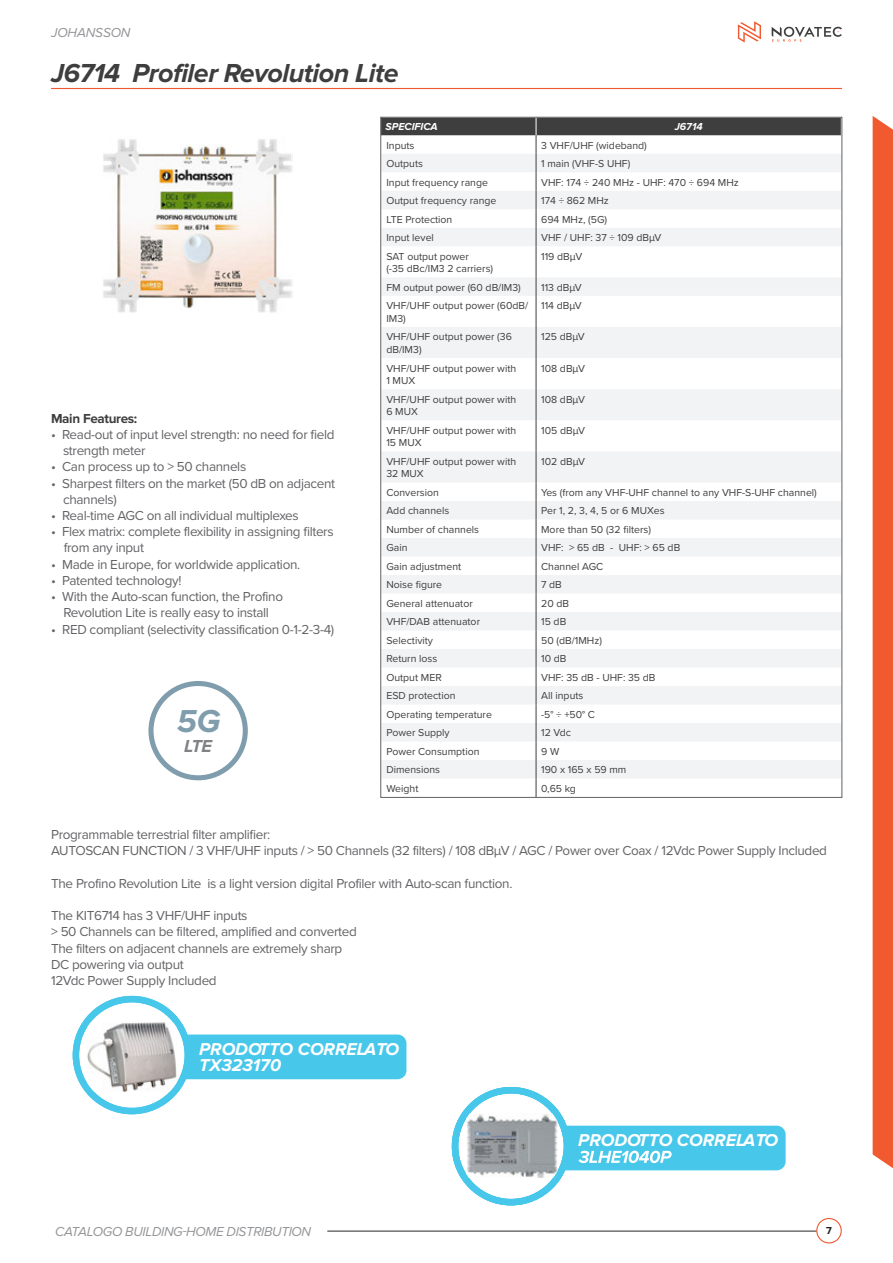
<style>
.page{position:relative;width:893px;height:1263px;background:#fff}
.page>*{position:absolute;margin:0;border:0;box-sizing:border-box;transform-origin:0 0}
.t1{font:italic 700 32.85px "Proxima Nova";color:#809dad}
.Article_18pt{font:italic 700 27px "Proxima Nova";letter-spacing:-.02em;color:#3e3e3f}
.Paragraph{font:italic 700 18px "Proxima Nova";color:#808285}
.t2{font:italic 700 17.85px/16.5px "Proxima Nova";color:#fff}
.Paragraph-2{font:13.5px "Proxima Nova";letter-spacing:-.025em;color:#636366}
.Category_9pt{font:italic 13.5px "Proxima Nova";letter-spacing:-.025em;color:#939598}
.Paragraph-3{font:700 13.5px "Proxima Nova";letter-spacing:-.025em;color:#3e3e3f}
.TAB_text{font:10.5px/12.6px "Proxima Nova";color:#3e3e3f}
.TAB_title{font:italic 700 10.5px "Proxima Nova";color:#fff}
.t3{font:700 10.5px "Proxima Nova";color:#231f20}
</style>
<div class="page">
<svg style="left:738px;top:21px;width:23px;height:22px"></svg>
<svg style="left:772px;top:27px;width:70px;height:15px"></svg>
<hr style="left:327px;top:1230px;width:490px;height:2px;background:#3e3e3f">
<div style="left:816px;top:1218px;width:26px;height:25px;border:1px solid #f1592f;border-radius:50%"></div>
<div style="left:873px;top:116px;width:20px;height:1052px;background:#f1592f"></div>
<div style="left:174px;top:1034px;width:232px;height:45px;background:#47c7ea;border-radius:9px"></div>
<svg style="left:76px;top:999px;width:112px;height:112px"></svg>
<img style="left:88px;top:1022px;width:88px;height:69px">
<div style="left:73px;top:996px;width:118px;height:118px;border:6px solid #47c7ea;border-radius:50%"></div>
<div style="left:553px;top:1126px;width:233px;height:44px;background:#47c7ea;border-radius:9px"></div>
<svg style="left:455px;top:1090px;width:112px;height:112px"></svg>
<img style="left:467px;top:1114px;width:91px;height:64px">
<div style="left:452px;top:1087px;width:118px;height:118px;border:6px solid #47c7ea;border-radius:50%"></div>
<svg style="left:578px;top:1151px;width:94px;height:12px"></svg>
<hr style="left:51px;top:88px;width:791px;height:1px;background:#f1592f">
<svg style="left:382px;top:277px;width:458px;height:501px;fill:#f2f3f4"></svg>
<svg style="left:382px;top:119px;width:458px;height:127px"></svg>
<hr style="left:536px;top:246px;width:1px;height:31px;background:#3e3e3f">
<svg style="left:536px;top:277px;width:1px;height:19px"></svg>
<hr style="left:536px;top:296px;width:1px;height:31px;background:#3e3e3f">
<hr style="left:536px;top:327px;width:1px;height:31px;background:#3e3e3f">
<hr style="left:536px;top:358px;width:1px;height:31px;background:#3e3e3f">
<hr style="left:536px;top:389px;width:1px;height:31px;background:#3e3e3f">
<hr style="left:536px;top:420px;width:1px;height:31px;background:#3e3e3f">
<hr style="left:536px;top:451px;width:1px;height:31px;background:#3e3e3f">
<svg style="left:536px;top:482px;width:1px;height:314px"></svg>
<svg style="left:148px;top:681px;width:100px;height:99px"></svg>
<img style="left:103px;top:139px;width:190px;height:174px">
<p class="Category_9pt" style="left:51px;top:25px;width:81px">JOHANSSON</p>
<p class="Article_18pt" style="left:51px;top:58px;width:349px">J6714 Profiler Revolution Lite</p>
<p class="Paragraph-3" style="left:51px;top:411px;width:88px">Main Features:</p>
<p class="Paragraph-2" style="left:51px;top:424px;width:285px">• Read-out of input level strength: no need for field</p>
<p class="Paragraph-2" style="left:63px;top:441px;width:84px">strength meter</p>
<p class="Paragraph-2" style="left:51px;top:457px;width:197px">• Can process up to &gt; 50 channels</p>
<p class="Paragraph-2" style="left:51px;top:473px;width:286px">• Sharpest filters on the market (50 dB on adjacent</p>
<p class="Paragraph-2" style="left:63px;top:489px;width:55px">channels)</p>
<p class="Paragraph-2" style="left:51px;top:505px;width:249px">• Real-time AGC on all individual multiplexes</p>
<p class="Paragraph-2" style="left:51px;top:522px;width:284px">• Flex matrix: complete flexibility in assigning filters</p>
<p class="Paragraph-2" style="left:64px;top:538px;width:82px">from any input</p>
<p class="Paragraph-2" style="left:51px;top:554px;width:251px">• Made in Europe, for worldwide application.</p>
<p class="Paragraph-2" style="left:51px;top:570px;width:132px">• Patented technology!</p>
<p class="Paragraph-2" style="left:51px;top:586px;width:233px">• With the Auto-scan function, the Profino</p>
<p class="Paragraph-2" style="left:63px;top:603px;width:207px">Revolution Lite is really easy to install</p>
<p class="Paragraph-2" style="left:51px;top:619px;width:285px">• RED compliant (selectivity classification 0-1-2-3-4)</p>
<h1 class="t1" style="left:177px;top:702px;width:45px">5G</h1>
<p class="Paragraph" style="left:184px;top:736px;width:29px">LTE</p>
<p class="TAB_title" style="left:386px;top:120px;width:54px">SPECIFICA</p>
<p class="TAB_title" style="left:675px;top:120px;width:29px">J6714</p>
<p class="TAB_text" style="left:386px;top:138px;width:30px">Inputs</p>
<p class="TAB_text" style="left:541px;top:138px;width:107px">3 VHF/UHF (wideband)</p>
<p class="TAB_text" style="left:386px;top:157px;width:38px">Outputs</p>
<p class="TAB_text" style="left:541px;top:157px;width:91px">1 main (VHF-S UHF)</p>
<p class="TAB_text" style="left:386px;top:175px;width:103px">Input frequency range</p>
<p class="TAB_text" style="left:541px;top:175px;width:199px">VHF: 174 ÷ 240 MHz - UHF: 470 ÷ 694 MHz</p>
<p class="TAB_text" style="left:386px;top:194px;width:112px">Output frequency range</p>
<p class="TAB_text" style="left:541px;top:194px;width:69px">174 ÷ 862 MHz</p>
<p class="TAB_text" style="left:386px;top:212px;width:68px">LTE Protection</p>
<p class="TAB_text" style="left:541px;top:212px;width:67px">694 MHz, (5G)</p>
<p class="TAB_text" style="left:386px;top:231px;width:49px">Input level</p>
<p class="TAB_text" style="left:541px;top:231px;width:122px">VHF / UHF: 37 ÷ 109 dBμV</p>
<p class="TAB_text" style="left:386px;top:249px;width:84px">SAT output power</p>
<p class="TAB_text" style="left:386px;top:262px;width:108px">(-35 dBc/IM3 2 carriers)</p>
<p class="TAB_text" style="left:541px;top:249px;width:43px">119 dBμV</p>
<p class="TAB_text" style="left:386px;top:280px;width:136px">FM output power (60 dB/IM3)</p>
<p class="TAB_text" style="left:541px;top:280px;width:42px">113 dBμV</p>
<p class="TAB_text" style="left:386px;top:299px;width:143px">VHF/UHF output power (60dB/<br>IM3)</p>
<p class="TAB_text" style="left:541px;top:299px;width:42px">114 dBμV</p>
<p class="TAB_text" style="left:386px;top:330px;width:127px">VHF/UHF output power (36 dB/IM3)</p>
<p class="TAB_text" style="left:541px;top:330px;width:45px">125 dBμV</p>
<p class="TAB_text" style="left:386px;top:361px;width:131px">VHF/UHF output power with<br>1 MUX</p>
<p class="TAB_text" style="left:541px;top:361px;width:45px">108 dBμV</p>
<p class="TAB_text" style="left:386px;top:392px;width:131px">VHF/UHF output power with<br>6 MUX</p>
<p class="TAB_text" style="left:541px;top:392px;width:45px">108 dBμV</p>
<p class="TAB_text" style="left:386px;top:423px;width:131px">VHF/UHF output power with<br>15 MUX</p>
<p class="TAB_text" style="left:541px;top:423px;width:45px">105 dBμV</p>
<p class="TAB_text" style="left:386px;top:454px;width:131px">VHF/UHF output power with<br>32 MUX</p>
<p class="TAB_text" style="left:541px;top:454px;width:45px">102 dBμV</p>
<p class="TAB_text" style="left:386px;top:486px;width:54px">Conversion</p>
<p class="TAB_text" style="left:541px;top:486px;width:277px">Yes (from any VHF-UHF channel to any VHF-S-UHF channel)</p>
<p class="TAB_text" style="left:386px;top:504px;width:64px">Add channels</p>
<p class="TAB_text" style="left:541px;top:504px;width:125px">Per 1, 2, 3, 4, 5 or 6 MUXes</p>
<p class="TAB_text" style="left:386px;top:523px;width:94px">Number of channels</p>
<p class="TAB_text" style="left:541px;top:523px;width:111px">More than 50 (32 filters)</p>
<p class="TAB_text" style="left:386px;top:541px;width:23px">Gain</p>
<p class="TAB_text" style="left:541px;top:541px;width:141px">VHF: &gt; 65 dB - UHF: &gt; 65 dB</p>
<p class="TAB_text" style="left:386px;top:560px;width:76px">Gain adjustment</p>
<p class="TAB_text" style="left:541px;top:560px;width:64px">Channel AGC</p>
<p class="TAB_text" style="left:386px;top:578px;width:57px">Noise figure</p>
<p class="TAB_text" style="left:541px;top:578px;width:22px">7 dB</p>
<p class="TAB_text" style="left:386px;top:597px;width:88px">General attenuator</p>
<p class="TAB_text" style="left:541px;top:597px;width:29px">20 dB</p>
<p class="TAB_text" style="left:386px;top:615px;width:95px">VHF/DAB attenuator</p>
<p class="TAB_text" style="left:541px;top:615px;width:27px">15 dB</p>
<p class="TAB_text" style="left:386px;top:634px;width:48px">Selectivity</p>
<p class="TAB_text" style="left:541px;top:634px;width:62px">50 (dB/1MHz)</p>
<p class="TAB_text" style="left:386px;top:652px;width:52px">Return loss</p>
<p class="TAB_text" style="left:541px;top:652px;width:27px">10 dB</p>
<p class="TAB_text" style="left:386px;top:671px;width:57px">Output MER</p>
<p class="TAB_text" style="left:541px;top:671px;width:116px">VHF: 35 dB - UHF: 35 dB</p>
<p class="TAB_text" style="left:386px;top:689px;width:71px">ESD protection</p>
<p class="TAB_text" style="left:541px;top:689px;width:44px">All inputs</p>
<p class="TAB_text" style="left:386px;top:708px;width:107px">Operating temperature</p>
<p class="TAB_text" style="left:541px;top:708px;width:55px">-5° ÷ +50° C</p>
<p class="TAB_text" style="left:386px;top:726px;width:65px">Power Supply</p>
<p class="TAB_text" style="left:541px;top:726px;width:31px">12 Vdc</p>
<p class="TAB_text" style="left:386px;top:745px;width:95px">Power Consumption</p>
<p class="TAB_text" style="left:541px;top:745px;width:20px">9 W</p>
<p class="TAB_text" style="left:386px;top:763px;width:55px">Dimensions</p>
<p class="TAB_text" style="left:541px;top:763px;width:87px">190 x 165 x 59 mm</p>
<p class="TAB_text" style="left:386px;top:782px;width:34px">Weight</p>
<p class="TAB_text" style="left:541px;top:782px;width:36px">0,65 kg</p>
<p class="Paragraph-2" style="left:51px;top:825px;width:221px">Programmable terrestrial filter amplifier:</p>
<p class="Paragraph-2" style="left:51px;top:841px;width:777px">AUTOSCAN FUNCTION / 3 VHF/UHF inputs / &gt; 50 Channels (32 filters) / 108 dBµV / AGC / Power over Coax / 12Vdc Power Supply Included</p>
<p class="Paragraph-2" style="left:51px;top:873px;width:463px">The Profino Revolution Lite is a light version digital Profiler with Auto-scan function.</p>
<p class="Paragraph-2" style="left:51px;top:906px;width:198px">The KIT6714 has 3 VHF/UHF inputs</p>
<p class="Paragraph-2" style="left:51px;top:922px;width:307px">&gt; 50 Channels can be filtered, amplified and converted</p>
<p class="Paragraph-2" style="left:51px;top:938px;width:293px">The filters on adjacent channels are extremely sharp</p>
<p class="Paragraph-2" style="left:51px;top:954px;width:134px">DC powering via output</p>
<p class="Paragraph-2" style="left:51px;top:970px;width:167px">12Vdc Power Supply Included</p>
<h3 class="t2" style="left:199px;top:1041px;width:201px">PRODOTTO CORRELATO<br>TX323170</h3>
<h3 class="t2" style="left:578px;top:1132px;width:201px">PRODOTTO CORRELATO</h3>
<p class="Category_9pt" style="left:55px;top:1223px;width:257px">CATALOGO BUILDING-HOME DISTRIBUTION</p>
<p class="t3" style="left:826px;top:1224px;width:7px">7</p>
</div>
